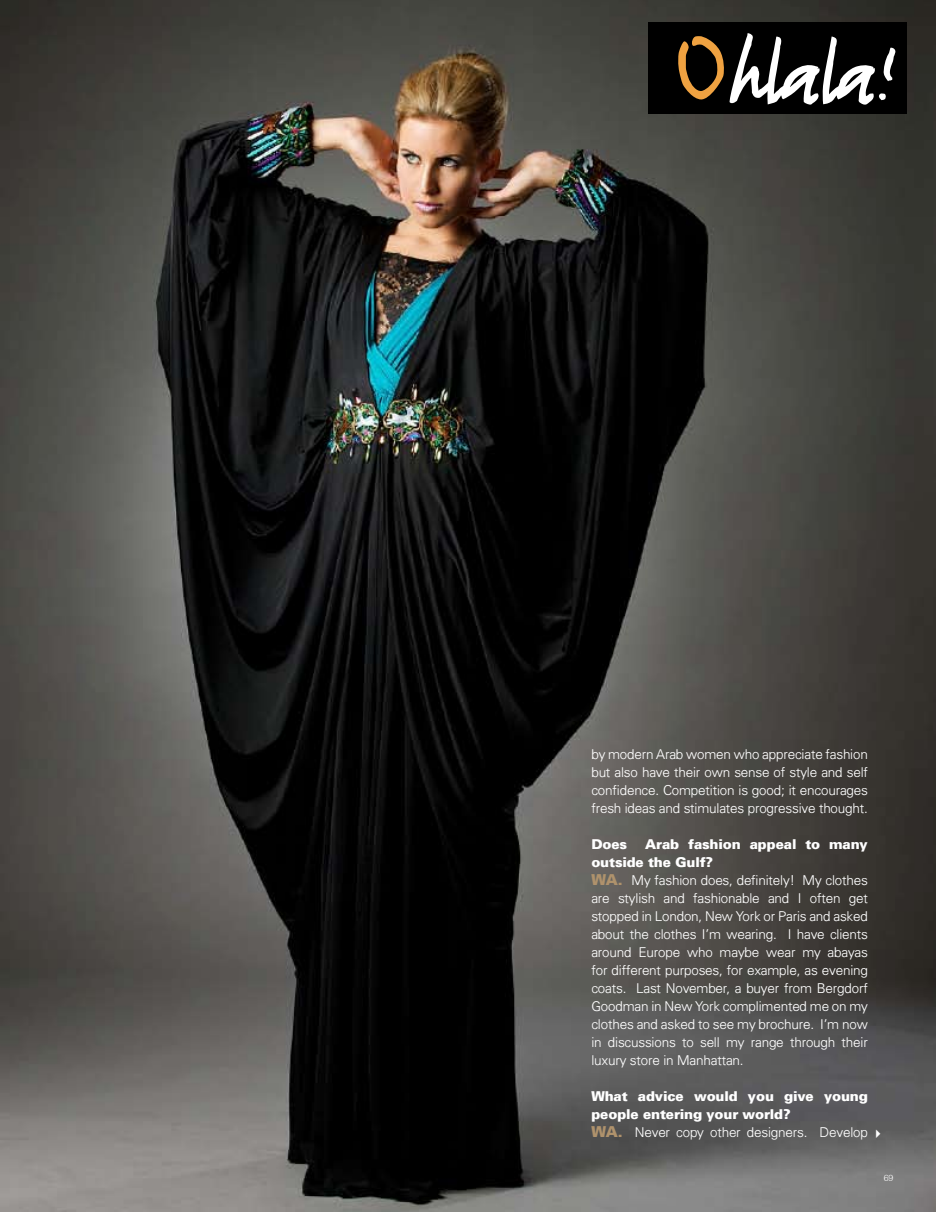
<style>
.page{position:relative;width:936px;height:1212px;background:#fff}
.page>*{position:absolute;margin:0;border:0;box-sizing:border-box;transform-origin:0 0}
.t1{font:300 13.5px/18px "Univers";letter-spacing:-.01em;color:#fff;text-align:justify}
.t2{font:900 13.5px/18px "Univers";letter-spacing:-.01em;color:#fff}
.t3{font:13.2px "PN1 TT Amar Normal";color:#fff}
.s1{font-weight:900}
.s2{font-weight:900;font-size:15px;color:#af926c}
.s3{font-size:15px;color:#af926c}
.s4{font-weight:300}
</style>
<div class="page">
<img style="left:0;top:0;width:935px;height:1212px">
<div style="left:648px;top:22px;width:259px;height:92px;background:#000"></div>
<svg style="left:678px;top:33px;width:218px;height:72px"></svg>
<p class="t1" style="left:591px;top:745px;width:278px">by modern Arab women who appreciate fashion but also have their own sense of style and self confidence. Competition is good; it encourages fresh ideas and stimulates progressive thought.</p>
<p class="t2" style="left:591px;top:834px;width:37px">Does</p>
<p class="t1" style="left:591px;top:835px;width:278px;text-align:left;text-indent:54px"><span class="s1">Arab fashion appeal to many outside the Gulf?<br></span><span class="s2">WA.</span> My fashion does, definitely! My clothes are stylish and fashionable and I often get stopped in London, New York or Paris and asked about the clothes I’m wearing. I have clients around Europe who maybe wear my abayas for different purposes, for example, as evening coats. Last November, a buyer from Bergdorf Goodman in New York complimented me on my clothes and asked to see my brochure. I’m now in discussions to sell my range through their luxury store in Manhattan.</p>
<p class="t2" style="left:591px;top:1086px;width:295px">What advice would you give young people entering your world?<br><span class="s3">WA.</span> <span class="s4">Never copy other designers. Develop</span> ✔</p>
<p class="t3" style="left:883px;top:1169px;width:11px">69</p>
</div>
